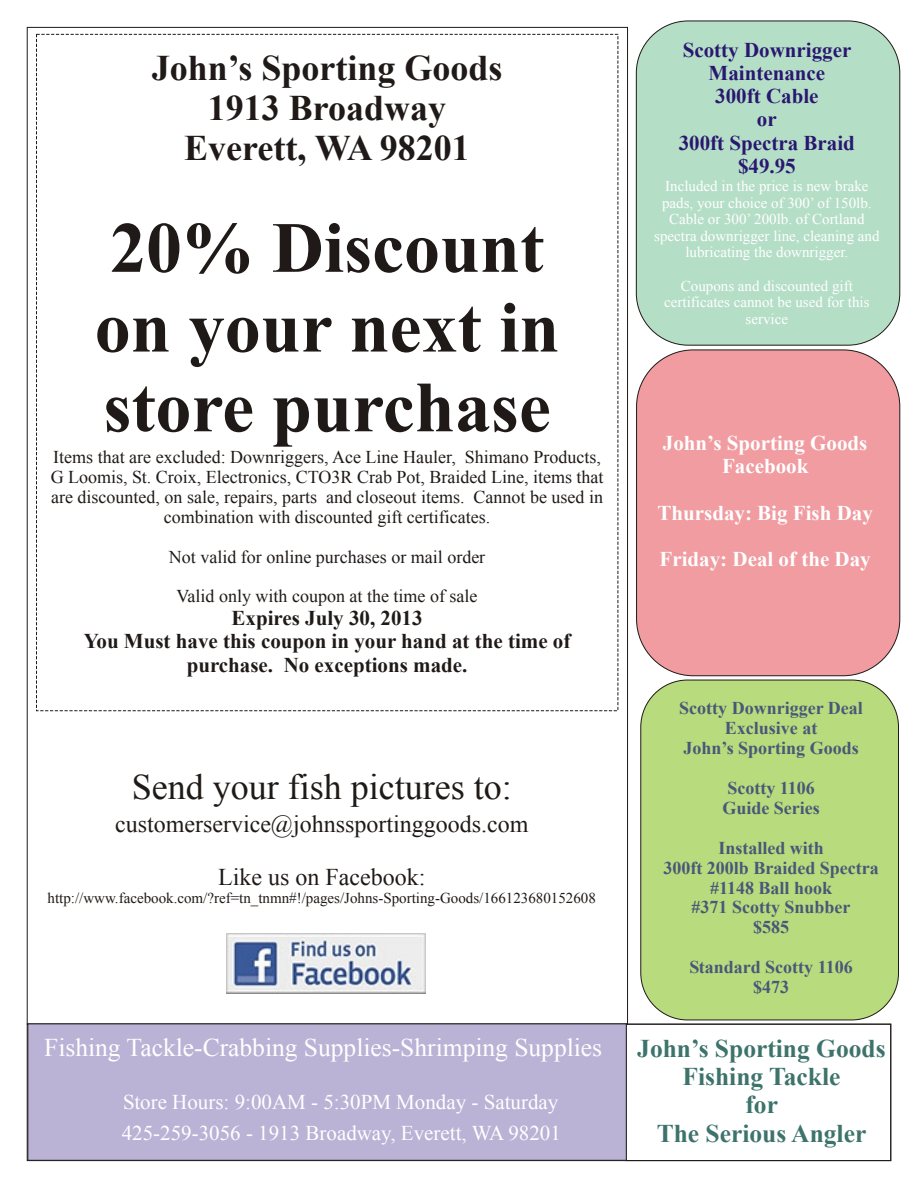
<style>
.page{position:relative;width:918px;height:1188px;background:#fff}
.page>*{position:absolute;margin:0;border:0;box-sizing:border-box;transform-origin:0 0}
.t1{font:700 72px/79.8px "Times New Roman";color:#1f1a17}
.t2{font:700 36px/39.9px "Times New Roman";color:#1f1a17;text-align:center}
.t3{font:36px "Times New Roman";color:#1f1a17}
.t4{font:700 25.5px/28.2px "Times New Roman";color:#3d736b;text-align:center}
.t5{font:25.5px "Times New Roman";color:#fff}
.t6{font:24px "Times New Roman";color:#1f1a17}
.t7{font:700 21px/23.2px "Times New Roman";color:#1f1a17;text-align:center}
.t8{font:21px "Times New Roman";color:#fff}
.t9{font:700 21px/23.2px "Times New Roman";color:#fff;text-align:center}
.t10{font:700 21px/23.2px "Times New Roman";color:#291770;text-align:center}
.t11{font:18px/20px "Times New Roman";color:#1f1a17;text-align:center}
.t12{font:700 18px/20px "Times New Roman";color:#4a5778;text-align:center}
.t13{font:15px/16.6px "Times New Roman";color:#fff;text-align:center}
.t14{font:15px "Times New Roman";color:#1f1a17}
</style>
<div class="page">
<div style="left:636px;top:21px;width:264px;height:324px;background:#b5dec7;border:1px solid #1f1a17;border-radius:52px"></div>
<div style="left:636px;top:350px;width:264px;height:326px;background:#f09ca1;border:1px solid #1f1a17;border-radius:57px"></div>
<div style="left:641px;top:680px;width:258px;height:340px;background:#b8db7d;border:1px solid #1f1a17;border-radius:47px"></div>
<div style="left:626px;top:1024px;width:265px;height:137px;border:1px solid #1f1a17"></div>
<div style="left:36px;top:34px;width:582px;height:677px;background:#fff;border:1px dashed #1f1a17"></div>
<div style="left:28px;top:1024px;width:598px;height:136px;background:#bab3d6"></div>
<img style="left:227px;top:934px;width:198px;height:59px">
<h2 class="t2" style="left:152px;top:47px;width:352px">John’s Sporting Goods<br>1913 Broadway<br>Everett, WA 98201</h2>
<h1 class="t1" style="left:95px;top:206px;width:466px">20% Discount on your next in store purchase</h1>
<p class="t11" style="left:51px;top:447px;width:554px">Items that are excluded: Downriggers, Ace Line Hauler, Shimano Products, G Loomis, St. Croix, Electronics, CTO3R Crab Pot, Braided Line, items that are discounted, on sale, repairs, parts and closeout items. Cannot be used in combination with discounted gift certificates.</p>
<p class="t11" style="left:169px;top:546px;width:318px">Not valid for online purchases or mail order</p>
<p class="t11" style="left:177px;top:586px;width:302px">Valid only with coupon at the time of sale</p>
<p class="t7" style="left:84px;top:606px;width:488px">Expires July 30, 2013<br>You Must have this coupon in your hand at the time of purchase. No exceptions made.</p>
<h2 class="t3" style="left:132px;top:762px;width:381px">Send your fish pictures to:</h2>
<h3 class="t6" style="left:115px;top:807px;width:415px">customerservice@johnssportinggoods.com</h3>
<h3 class="t6" style="left:218px;top:861px;width:209px">Like us on Facebook:</h3>
<p class="t14" style="left:48px;top:888px;width:550px">http://www.facebook.com/?ref=tn_tnmn#!/pages/Johns-Sporting-Goods/166123680152608</p>
<h3 class="t5" style="left:44px;top:1031px;width:560px">Fishing Tackle-Crabbing Supplies-Shrimping Supplies</h3>
<p class="t8" style="left:123px;top:1088px;width:437px">Store Hours: 9:00AM - 5:30PM Monday - Saturday</p>
<p class="t8" style="left:122px;top:1119px;width:441px">425-259-3056 - 1913 Broadway, Everett, WA 98201</p>
<p class="t10" style="left:679px;top:38px;width:178px">Scotty Downrigger<br>Maintenance<br>300ft Cable<br>or<br>300ft Spectra Braid $49.95</p>
<p class="t13" style="left:654px;top:177px;width:227px">Included in the price is new brake pads, your choice of 300’ of 150lb.<br>Cable or 300’ 200lb. of Cortland spectra downrigger line, cleaning and lubricating the downrigger.</p>
<p class="t13" style="left:664px;top:277px;width:207px">Coupons and discounted gift certificates cannot be used for this service</p>
<p class="t9" style="left:663px;top:431px;width:206px">John’s Sporting Goods<br>Facebook</p>
<p class="t9" style="left:658px;top:501px;width:217px">Thursday: Big Fish Day</p>
<p class="t9" style="left:660px;top:547px;width:213px">Friday: Deal of the Day</p>
<p class="t12" style="left:679px;top:698px;width:185px">Scotty Downrigger Deal<br>Exclusive at<br>John’s Sporting Goods</p>
<p class="t12" style="left:722px;top:777px;width:99px;text-align:left">Scotty 1106<br>Guide Series</p>
<p class="t12" style="left:663px;top:837px;width:217px">Installed with<br>300ft 200lb Braided Spectra #1148 Ball hook<br>#371 Scotty Snubber<br>$585</p>
<p class="t12" style="left:690px;top:957px;width:165px">Standard Scotty 1106 $473</p>
<h3 class="t4" style="left:637px;top:1034px;width:250px">John’s Sporting Goods<br>Fishing Tackle<br>for<br>The Serious Angler</h3>
</div>
